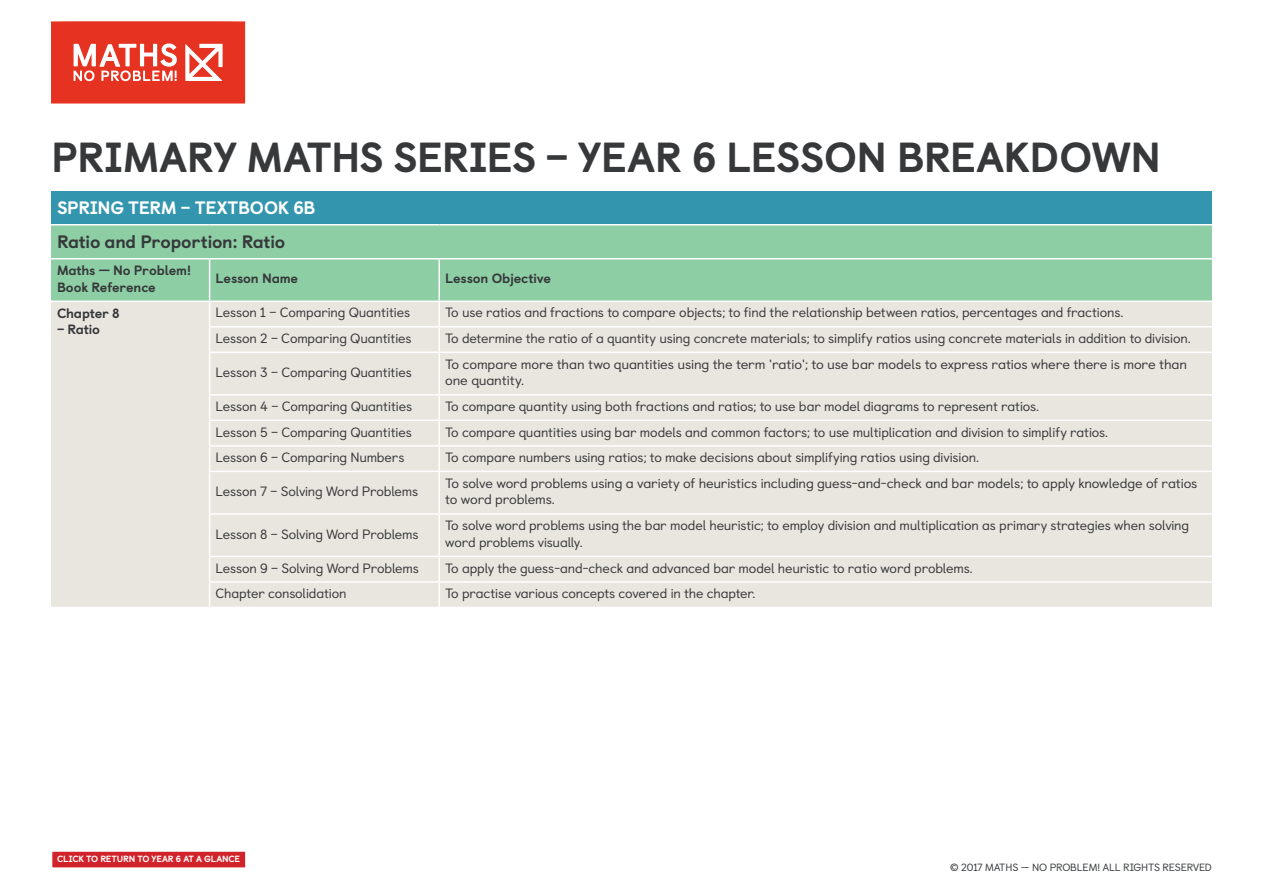
<style>
.page{position:relative;width:1263px;height:893px;background:#fff}
.page>*{position:absolute;margin:0;border:0;box-sizing:border-box;transform-origin:0 0}
.t1{font:800 42px "Castledown";letter-spacing:-.01em;color:#36383a}
.t2{font:800 18px "Castledown";letter-spacing:-.01em;color:#36383a}
.t3{font:800 18px "Castledown";letter-spacing:-.015em;color:#fff}
.t4{font:13.5px/16.2px "Castledown";letter-spacing:-.01em;color:#36383a}
.t5{font:800 13.5px/16.2px "Castledown";letter-spacing:-.01em;color:#36383a}
.t6{font:10.5px "Castledown";letter-spacing:-.015em;color:#36383a}
.t7{font:800 9px "Castledown";letter-spacing:-.02em;color:#fff}
</style>
<div class="page">
<svg style="left:51px;top:21px;width:194px;height:83px;background:#e95243"></svg>
<div style="left:52px;top:851px;width:194px;height:17px;background:#d1232a"></div>
<div style="left:51px;top:850px;width:195px;height:19px;border:1px solid #fff"></div>
<div style="left:51px;top:191px;width:1161px;height:34px;background:#3496ae"></div>
<div style="left:51px;top:225px;width:1161px;height:76px;background:#8dcea5"></div>
<div style="left:51px;top:302px;width:1161px;height:305px;background:#e9e5df"></div>
<hr style="left:51px;top:224px;width:159px;height:1px;background:#fff">
<hr style="left:210px;top:224px;width:229px;height:1px;background:#fff">
<hr style="left:439px;top:224px;width:773px;height:1px;background:#fff">
<hr style="left:210px;top:258px;width:229px;height:1px;background:#fff">
<hr style="left:439px;top:258px;width:773px;height:1px;background:#fff">
<hr style="left:438px;top:259px;width:2px;height:42px;background:#fff">
<hr style="left:438px;top:302px;width:2px;height:24px;background:#fff">
<hr style="left:439px;top:326px;width:773px;height:2px;background:#fff">
<hr style="left:209px;top:326px;width:230px;height:2px;background:#fff">
<hr style="left:438px;top:328px;width:2px;height:24px;background:#fff">
<hr style="left:209px;top:352px;width:230px;height:1px;background:#fff">
<hr style="left:439px;top:352px;width:773px;height:1px;background:#fff">
<hr style="left:438px;top:353px;width:2px;height:41px;background:#fff">
<hr style="left:438px;top:396px;width:2px;height:24px;background:#fff">
<hr style="left:438px;top:421px;width:2px;height:24px;background:#fff">
<hr style="left:438px;top:447px;width:2px;height:24px;background:#fff">
<hr style="left:438px;top:472px;width:2px;height:41px;background:#fff">
<hr style="left:438px;top:515px;width:2px;height:41px;background:#fff">
<hr style="left:438px;top:557px;width:2px;height:24px;background:#fff">
<hr style="left:209px;top:394px;width:230px;height:2px;background:#fff">
<hr style="left:439px;top:394px;width:773px;height:2px;background:#fff">
<hr style="left:209px;top:420px;width:230px;height:1px;background:#fff">
<hr style="left:439px;top:420px;width:773px;height:1px;background:#fff">
<hr style="left:209px;top:445px;width:230px;height:2px;background:#fff">
<hr style="left:439px;top:445px;width:773px;height:2px;background:#fff">
<hr style="left:209px;top:471px;width:230px;height:1px;background:#fff">
<hr style="left:439px;top:471px;width:773px;height:1px;background:#fff">
<hr style="left:209px;top:513px;width:230px;height:2px;background:#fff">
<hr style="left:439px;top:513px;width:773px;height:2px;background:#fff">
<hr style="left:209px;top:556px;width:230px;height:1px;background:#fff">
<hr style="left:439px;top:556px;width:773px;height:1px;background:#fff">
<hr style="left:209px;top:581px;width:230px;height:2px;background:#fff">
<hr style="left:439px;top:581px;width:773px;height:2px;background:#fff">
<hr style="left:438px;top:583px;width:2px;height:24px;background:#fff">
<hr style="left:51px;top:258px;width:159px;height:1px;background:#fff">
<hr style="left:209px;top:259px;width:1px;height:42px;background:#fff">
<svg style="left:209px;top:302px;width:1px;height:50px"></svg>
<hr style="left:209px;top:353px;width:1px;height:41px;background:#fff">
<svg style="left:209px;top:396px;width:1px;height:75px"></svg>
<hr style="left:209px;top:472px;width:1px;height:41px;background:#fff">
<hr style="left:209px;top:515px;width:1px;height:41px;background:#fff">
<svg style="left:209px;top:557px;width:1px;height:50px"></svg>
<h1 class="t1" style="left:51px;top:123px;width:1111px">PRIMARY MATHS SERIES – YEAR 6 LESSON BREAKDOWN</h1>
<h2 class="t3" style="left:57px;top:193px;width:260px">SPRING TERM – TEXTBOOK 6B</h2>
<h2 class="t2" style="left:57px;top:227px;width:230px">Ratio and Proportion: Ratio</h2>
<p class="t5" style="left:57px;top:261px;width:136px">Maths — No Problem!<br>Book Reference</p>
<p class="t5" style="left:216px;top:269px;width:84px">Lesson Name</p>
<p class="t5" style="left:445px;top:269px;width:107px">Lesson Objective</p>
<p class="t5" style="left:57px;top:304px;width:64px">Chapter 8</p>
<p class="t5" style="left:57px;top:320px;width:44px">– Ratio</p>
<p class="t4" style="left:216px;top:303px;width:196px">Lesson 1 – Comparing Quantities</p>
<p class="t4" style="left:445px;top:303px;width:679px">To use ratios and fractions to compare objects; to find the relationship between ratios, percentages and fractions.</p>
<p class="t4" style="left:216px;top:329px;width:198px">Lesson 2 – Comparing Quantities</p>
<p class="t4" style="left:445px;top:329px;width:747px">To determine the ratio of a quantity using concrete materials; to simplify ratios using concrete materials in addition to division.</p>
<p class="t4" style="left:216px;top:363px;width:198px">Lesson 3 – Comparing Quantities</p>
<p class="t4" style="left:445px;top:355px;width:743px">To compare more than two quantities using the term 'ratio'; to use bar models to express ratios where there is more than one quantity.</p>
<p class="t4" style="left:216px;top:397px;width:198px">Lesson 4 – Comparing Quantities</p>
<p class="t4" style="left:445px;top:397px;width:595px">To compare quantity using both fractions and ratios; to use bar model diagrams to represent ratios.</p>
<p class="t4" style="left:216px;top:422px;width:198px">Lesson 5 – Comparing Quantities</p>
<p class="t4" style="left:445px;top:422px;width:664px">To compare quantities using bar models and common factors; to use multiplication and division to simplify ratios.</p>
<p class="t4" style="left:216px;top:448px;width:190px">Lesson 6 – Comparing Numbers</p>
<p class="t4" style="left:445px;top:448px;width:535px">To compare numbers using ratios; to make decisions about simplifying ratios using division.</p>
<p class="t4" style="left:216px;top:482px;width:204px">Lesson 7 – Solving Word Problems</p>
<p class="t4" style="left:445px;top:474px;width:754px">To solve word problems using a variety of heuristics including guess-and-check and bar models; to apply knowledge of ratios to word problems.</p>
<p class="t4" style="left:216px;top:525px;width:205px">Lesson 8 – Solving Word Problems</p>
<p class="t4" style="left:445px;top:516px;width:745px">To solve word problems using the bar model heuristic; to employ division and multiplication as primary strategies when solving word problems visually.</p>
<p class="t4" style="left:216px;top:559px;width:205px">Lesson 9 – Solving Word Problems</p>
<p class="t4" style="left:445px;top:559px;width:529px">To apply the guess-and-check and advanced bar model heuristic to ratio word problems.</p>
<p class="t4" style="left:216px;top:584px;width:133px">Chapter consolidation</p>
<p class="t4" style="left:445px;top:584px;width:312px">To practise various concepts covered in the chapter.</p>
<p class="t7" style="left:57px;top:852px;width:184px">CLICK TO RETURN TO YEAR 6 AT A GLANCE</p>
<p class="t6" style="left:950px;top:859px;width:263px">© 2017 MATHS – NO PROBLEM! ALL RIGHTS RESERVED</p>
</div>
